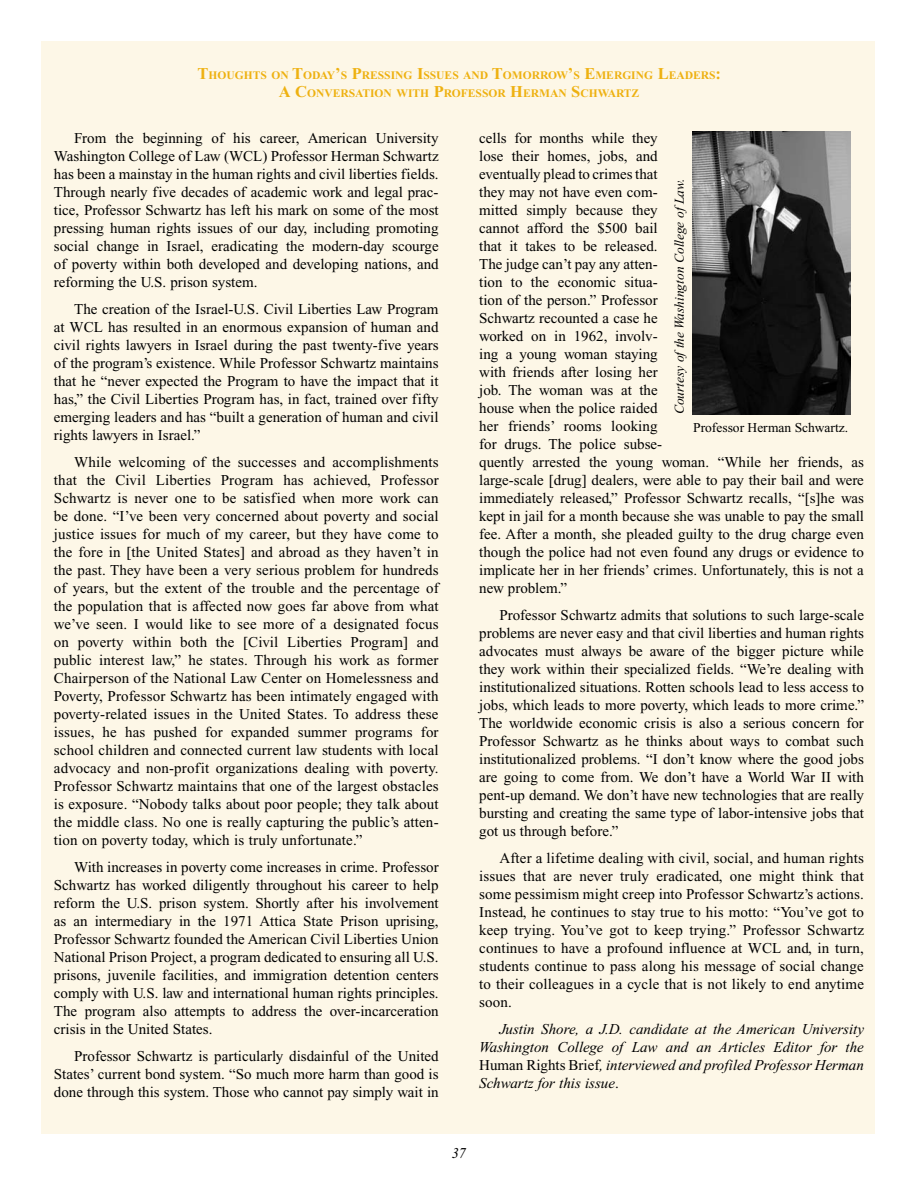
<style>
.page{position:relative;width:918px;height:1188px;background:#fff}
.page>*{position:absolute;margin:0;border:0;box-sizing:border-box;transform-origin:0 0}
.t1{font:15px/18px "Times New Roman";color:#000;text-align:justify}
.t2{font:italic 15px/18px "Times New Roman";color:#000;text-align:justify}
.t3{font:italic 15px "Times New Roman";color:#000;scale:.95 1}
.t4{font:italic 13.5px "Times New Roman";color:#000}
.t5{font:13.5px "Times New Roman";color:#000}
.t6{font:700 11.55px/18px "Times New Roman";color:#eeb111;text-align:center}
.s1{font-size:16.5px}
.s2{font-style:normal}
</style>
<div class="page">
<div style="left:42px;top:41px;width:833px;height:1093px;background:#fdf7e7"></div>
<img style="left:692px;top:131px;width:159px;height:283px">
<p class="t6" style="left:197px;top:66px;width:525px"><span class="s1">T</span>HOUGHTS ON <span class="s1">T</span>ODAY<span class="s1">’</span>S <span class="s1">P</span>RESSING <span class="s1">I</span>SSUES AND <span class="s1">T</span>OMORROW<span class="s1">’</span>S <span class="s1">E</span>MERGING <span class="s1">L</span>EADERS<span class="s1">:<br>A C</span>ONVERSATION WITH <span class="s1">P</span>ROFESSOR <span class="s1">H</span>ERMAN <span class="s1">S</span>CHWARTZ</p>
<p class="t1" style="left:54px;top:129px;width:386px;text-indent:20px">From the beginning of his career, American University Washington College of Law (WCL) Professor Herman Schwartz has been a mainstay in the human rights and civil liberties fields.<br>Through nearly five decades of academic work and legal prac&shy;tice, Professor Schwartz has left his mark on some of the most pressing human rights issues of our day, including promoting social change in Israel, eradicating the modern-day scourge of poverty within both developed and developing nations, and reforming the U.S. prison system.</p>
<p class="t1" style="left:54px;top:300px;width:386px;text-indent:20px">The creation of the Israel-U.S. Civil Liberties Law Program at WCL has resulted in an enormous expansion of human and civil rights lawyers in Israel during the past twenty-five years of the program’s existence. While Professor Schwartz maintains that he “never expected the Program to have the impact that it has,” the Civil Liberties Program has, in fact, trained over fifty emerging leaders and has “built a generation of human and civil rights lawyers in Israel.”</p>
<p class="t1" style="left:54px;top:453px;width:387px;text-indent:20px">While welcoming of the successes and accomplishments that the Civil Liberties Program has achieved, Professor Schwartz is never one to be satisfied when more work can be done. “I’ve been very concerned about poverty and social justice issues for much of my career, but they have come to the fore in [the United States] and abroad as they haven’t in the past. They have been a very serious problem for hundreds of years, but the extent of the trouble and the percentage of the population that is affected now goes far above from what we’ve seen. I would like to see more of a designated focus on poverty within both the [Civil Liberties Program] and public interest law,” he states. Through his work as former Chairperson of the National Law Center on Homelessness and Poverty, Professor Schwartz has been intimately engaged with poverty-related issues in the United States. To address these issues, he has pushed for expanded summer programs for school children and connected current law students with local advocacy and non-profit organizations dealing with poverty.<br>Professor Schwartz maintains that one of the largest obstacles is exposure. “Nobody talks about poor people; they talk about the middle class. No one is really capturing the public’s atten&shy;tion on poverty today, which is truly unfortunate.”</p>
<p class="t1" style="left:54px;top:858px;width:386px;text-indent:20px">With increases in poverty come increases in crime. Professor Schwartz has worked diligently throughout his career to help reform the U.S. prison system. Shortly after his involvement as an intermediary in the 1971 Attica State Prison uprising, Professor Schwartz founded the American Civil Liberties Union National Prison Project, a program dedicated to ensuring all U.S. prisons, juvenile facilities, and immigration detention centers comply with U.S. law and international human rights principles.<br>The program also attempts to address the over-incarceration crisis in the United States.</p>
<p class="t1" style="left:54px;top:1047px;width:386px;text-indent:20px">Professor Schwartz is particularly disdainful of the United States’ current bond system. “So much more harm than good is done through this system. Those who cannot pay simply wait in</p>
<p class="t1" style="left:479px;top:129px;width:386px;text-align:left">cells for months while they<br>lose their homes, jobs, and<br>eventually plead to crimes that<br>they may not have even com-<br>mitted simply because they<br>cannot afford the $500 bail<br>that it takes to be released.<br>The judge can’t pay any atten-<br>tion to the economic situa-<br>tion of the person.” Professor<br>Schwartz recounted a case he<br>worked on in 1962, involv-<br>ing a young woman staying<br>with friends after losing her<br>job. The woman was at the<br>house when the police raided<br>her friends’ rooms looking<br>for drugs. The police subse-<br>quently arrested the young woman. “While her friends, as large-scale [drug] dealers, were able to pay their bail and were immediately released,” Professor Schwartz recalls, “[s]he was kept in jail for a month because she was unable to pay the small fee. After a month, she pleaded guilty to the drug charge even though the police had not even found any drugs or evidence to implicate her in her friends’ crimes. Unfortunately, this is not a new problem.”</p>
<p class="t1" style="left:479px;top:606px;width:386px;text-indent:20px">Professor Schwartz admits that solutions to such large-scale problems are never easy and that civil liberties and human rights advocates must always be aware of the bigger picture while they work within their specialized fields. “We’re dealing with institutionalized situations. Rotten schools lead to less access to jobs, which leads to more poverty, which leads to more crime.” The worldwide economic crisis is also a serious concern for Professor Schwartz as he thinks about ways to combat such institutionalized problems. “I don’t know where the good jobs are going to come from. We don’t have a World War II with pent-up demand. We don’t have new technologies that are really bursting and creating the same type of labor-intensive jobs that got us through before.”</p>
<p class="t1" style="left:479px;top:849px;width:386px;text-indent:20px">After a lifetime dealing with civil, social, and human rights issues that are never truly eradicated, one might think that some pessimism might creep into Professor Schwartz’s actions.<br>Instead, he continues to stay true to his motto: “You’ve got to keep trying. You’ve got to keep trying.” Professor Schwartz continues to have a profound influence at WCL and, in turn, students continue to pass along his message of social change to their colleagues in a cycle that is not likely to end anytime soon.</p>
<p class="t2" style="left:479px;top:1020px;width:386px;text-indent:20px">Justin Shore, a J.D. candidate at the American University Washington College of Law and an Articles Editor for the <span class="s2">Human Rights Brief</span>, interviewed and profiled Professor Herman Schwartz for this issue<span class="s2">.</span></p>
<p class="t4" style="left:672px;top:414px;width:237px;rotate:-90deg">Courtesy of the Washington College of Law.</p>
<p class="t5" style="left:693px;top:420px;width:157px">Professor Herman Schwartz.</p>
<p class="t3" style="left:452px;top:1145px;width:16px">37</p>
</div>
